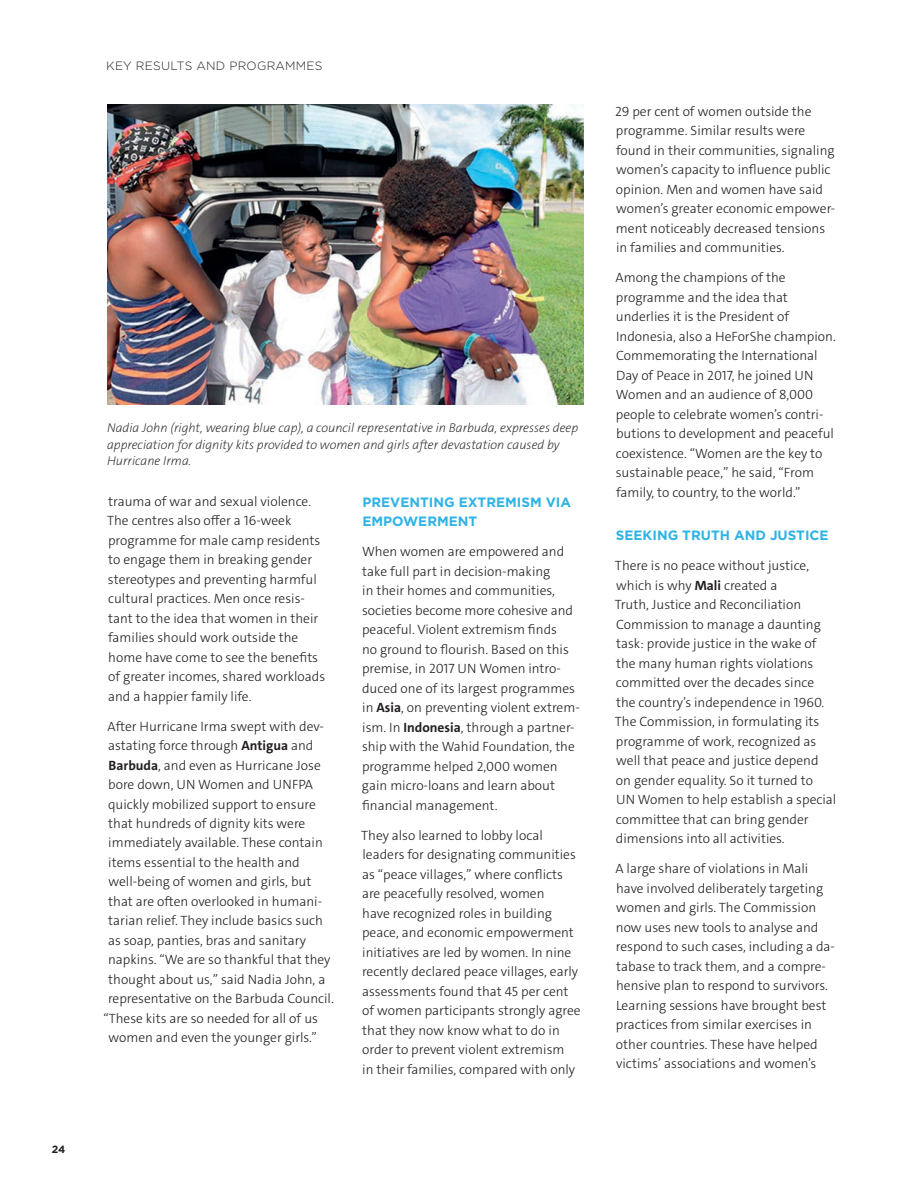
<style>
.page{position:relative;width:918px;height:1188px;background:#fff}
.page>*{position:absolute;margin:0;border:0;box-sizing:border-box;transform-origin:0 0}
.t1{font:300 13.5px/19.5px "The Sans C4 s";color:#231f20}
.t2{font:700 13.5px/19.6px "Gotham";color:#2eb3e5}
.t3{font:italic 200 12.75px/16.5px "The Sans C4 s";color:#231f20}
.t4{font:300 12px "Gotham";letter-spacing:.02em;color:#231f20}
.t5{font:700 10.5px "Gotham";color:#231f20}
.s1{font-weight:700}
</style>
<div class="page">
<img style="left:108px;top:105px;width:475px;height:300px">
<p class="t5" style="left:52px;top:1145px;width:15px">24</p>
<p class="t4" style="left:106px;top:61px;width:218px">KEY RESULTS AND PROGRAMMES</p>
<p class="t3" style="left:107px;top:421px;width:473px">Nadia John (right, wearing blue cap), a council representative in Barbuda, expresses deep appreciation for dignity kits provided to women and girls after devastation caused by<br>Hurricane Irma.</p>
<p class="t1" style="left:107px;top:492px;width:220px">trauma of war and sexual violence.<br>The centres also offer a 16-week programme for male camp residents to engage them in breaking gender stereotypes and preventing harmful cultural practices. Men once resis&shy;tant to the idea that women in their families should work outside the home have come to see the benefits of greater incomes, shared workloads and a happier family life.</p>
<p class="t1" style="left:108px;top:717px;width:218px">After Hurricane Irma swept with dev-</p>
<p class="t1" style="left:108px;top:737px;width:207px">astating force through <span class="s1">Antigua</span> and</p>
<p class="t1" style="left:109px;top:756px;width:214px"><span class="s1">Barbuda</span>, and even as Hurricane Jose</p>
<p class="t1" style="left:108px;top:776px;width:206px">bore down, UN Women and UNFPA</p>
<p class="t1" style="left:108px;top:795px;width:209px">quickly mobilized support to ensure</p>
<p class="t1" style="left:108px;top:815px;width:199px">that hundreds of dignity kits were</p>
<p class="t1" style="left:108px;top:834px;width:216px">immediately available. These contain</p>
<p class="t1" style="left:108px;top:854px;width:193px">items essential to the health and</p>
<p class="t1" style="left:108px;top:873px;width:204px">well-being of women and girls, but</p>
<p class="t1" style="left:108px;top:893px;width:215px">that are often overlooked in humani-</p>
<p class="t1" style="left:108px;top:912px;width:216px">tarian relief. They include basics such</p>
<p class="t1" style="left:108px;top:932px;width:199px">as soap, panties, bras and sanitary</p>
<p class="t1" style="left:108px;top:951px;width:224px">napkins. “We are so thankful that they</p>
<p class="t1" style="left:108px;top:971px;width:219px">thought about us,” said Nadia John, a</p>
<p class="t1" style="left:108px;top:990px;width:227px">representative on the Barbuda Council.</p>
<p class="t1" style="left:103px;top:1010px;width:216px">“These kits are so needed for all of us</p>
<p class="t1" style="left:108px;top:1029px;width:210px">women and even the younger girls.”</p>
<p class="t2" style="left:362px;top:493px;width:210px">PREVENTING EXTREMISM VIA<br>EMPOWERMENT</p>
<p class="t1" style="left:362px;top:543px;width:219px">When women are empowered and take full part in decision-making<br>in their homes and communities, societies become more cohesive and peaceful. Violent extremism finds<br>no ground to flourish. Based on this premise, in 2017 UN Women intro&shy;duced one of its largest programmes in <span class="s1">Asia</span>, on preventing violent extrem&shy;ism. In <span class="s1">Indonesia</span>, through a partner&shy;ship with the Wahid Foundation, the programme helped 2,000 women gain micro-loans and learn about financial management.</p>
<p class="t1" style="left:361px;top:827px;width:221px">They also learned to lobby local leaders for designating communities as “peace villages,” where conflicts are peacefully resolved, women<br>have recognized roles in building peace, and economic empowerment initiatives are led by women. In nine recently declared peace villages, early assessments found that 45 per cent of women participants strongly agree that they now know what to do in order to prevent violent extremism<br>in their families, compared with only</p>
<p class="t1" style="left:615px;top:103px;width:222px">29 per cent of women outside the programme. Similar results were found in their communities, signaling women’s capacity to influence public opinion. Men and women have said women’s greater economic empower&shy;ment noticeably decreased tensions in families and communities.</p>
<p class="t1" style="left:615px;top:269px;width:222px">Among the champions of the programme and the idea that underlies it is the President of<br>Indonesia, also a HeForShe champion.<br>Commemorating the International<br>Day of Peace in 2017, he joined UN<br>Women and an audience of 8,000 people to celebrate women’s contri&shy;butions to development and peaceful coexistence. “Women are the key to sustainable peace,” he said, “From family, to country, to the world.”</p>
<p class="t2" style="left:616px;top:526px;width:214px">SEEKING TRUTH AND JUSTICE</p>
<p class="t1" style="left:615px;top:557px;width:223px">There is no peace without justice, which is why <span class="s1">Mali</span> created a<br>Truth, Justice and Reconciliation Commission to manage a daunting task: provide justice in the wake of the many human rights violations committed over the decades since<br>the country’s independence in 1960.<br>The Commission, in formulating its programme of work, recognized as well that peace and justice depend<br>on gender equality. So it turned to<br>UN Women to help establish a special committee that can bring gender dimensions into all activities.</p>
<p class="t1" style="left:615px;top:860px;width:221px">A large share of violations in Mali have involved deliberately targeting women and girls. The Commission now uses new tools to analyse and respond to such cases, including a da&shy;tabase to track them, and a compre&shy;hensive plan to respond to survivors.<br>Learning sessions have brought best practices from similar exercises in other countries. These have helped victims’ associations and women’s</p>
</div>
